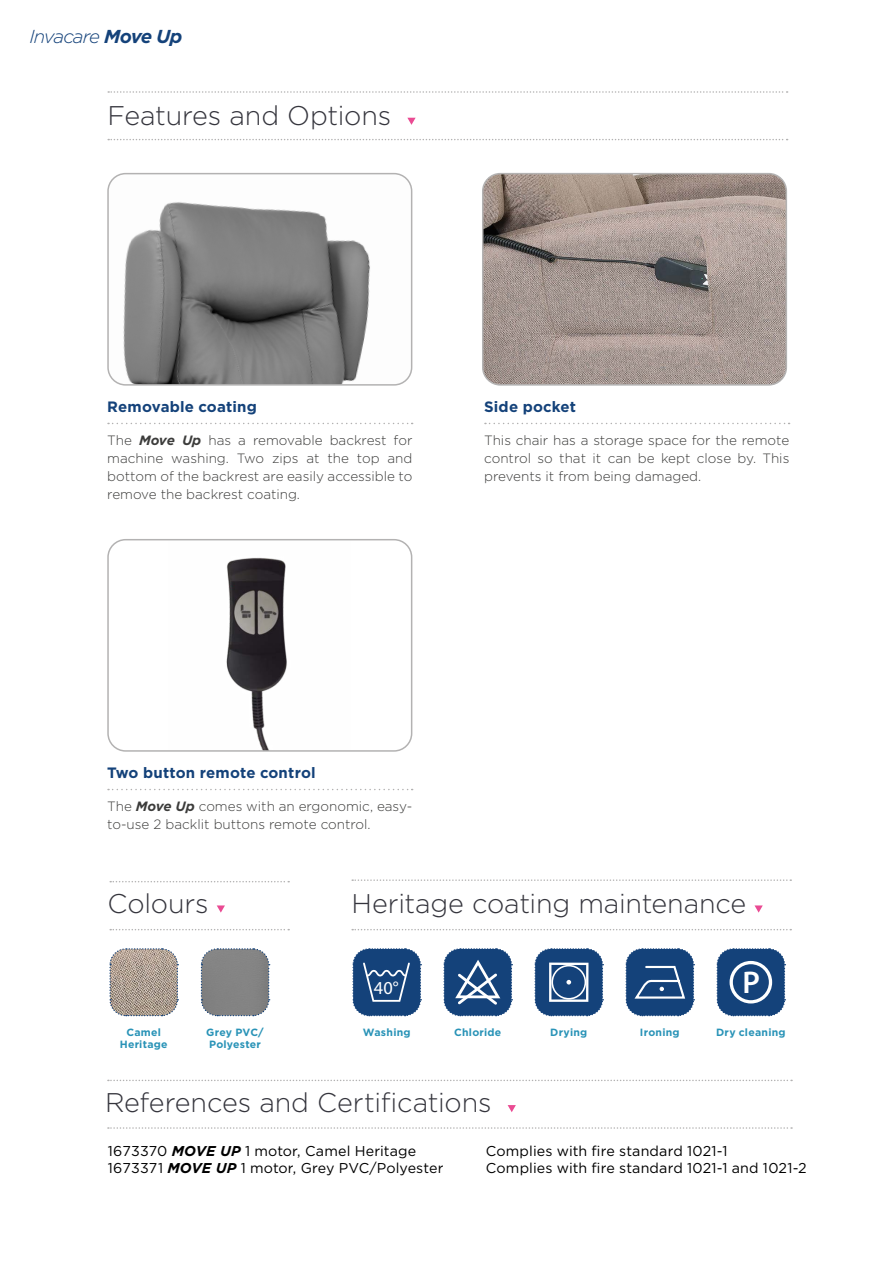
<style>
.page{position:relative;width:893px;height:1263px;background:#fff}
.page>*{position:absolute;margin:0;border:0;box-sizing:border-box;transform-origin:0 0}
.t1{font:300 27px "Gotham";letter-spacing:-.005em;color:#35353d}
.t2{font:italic 300 18.75px "Gotham";letter-spacing:-.05em;color:#14427a}
.t3{font:18.3px "Myriad Pro";color:#fff}
.t4{font:700 15px "Gotham";letter-spacing:.01em;color:#14427a}
.t5{font:14.25px "Gotham";letter-spacing:.01em;color:#000}
.t6{font:300 13.5px/18px "Gotham";color:#3c3c3b;text-align:justify}
.t7{font:700 10.5px/12.6px "Gotham";letter-spacing:.025em;color:#2993b7;text-align:center}
.s1{font-weight:700}
.s2{font-weight:700;font-style:italic}
</style>
<div class="page">
<svg style="left:110px;top:881px;width:179px;height:1px"></svg>
<svg style="left:110px;top:929px;width:179px;height:1px"></svg>
<svg style="left:217px;top:905px;width:8px;height:8px"></svg>
<svg style="left:109px;top:948px;width:70px;height:69px;background:#b1a59b"></svg>
<svg style="left:200px;top:948px;width:70px;height:69px;background:#8c8d8f"></svg>
<svg style="left:352px;top:879px;width:439px;height:2px"></svg>
<svg style="left:352px;top:929px;width:439px;height:1px"></svg>
<svg style="left:754px;top:905px;width:9px;height:8px"></svg>
<svg style="left:352px;top:948px;width:70px;height:69px;background:#3a608f"></svg>
<svg style="left:534px;top:948px;width:70px;height:69px;background:#466a96"></svg>
<svg style="left:443px;top:948px;width:70px;height:69px"></svg>
<svg style="left:625px;top:948px;width:70px;height:69px;background:#3d6391"></svg>
<svg style="left:108px;top:91px;width:680px;height:2px"></svg>
<svg style="left:108px;top:139px;width:680px;height:1px"></svg>
<svg style="left:407px;top:118px;width:9px;height:7px"></svg>
<img style="left:110px;top:175px;width:302px;height:208px">
<div style="left:107px;top:173px;width:305px;height:213px;border:2px solid #b3b2b2;border-radius:18px"></div>
<img style="left:484px;top:175px;width:301px;height:208px">
<div style="left:482px;top:173px;width:305px;height:213px;border:2px solid #b3b2b2;border-radius:18px"></div>
<svg style="left:108px;top:423px;width:305px;height:1px"></svg>
<svg style="left:485px;top:423px;width:305px;height:1px"></svg>
<img style="left:226px;top:557px;width:61px;height:192px">
<div style="left:107px;top:539px;width:305px;height:213px;border:2px solid #b3b2b2;border-radius:18px"></div>
<svg style="left:108px;top:789px;width:305px;height:1px"></svg>
<svg style="left:108px;top:1080px;width:684px;height:1px"></svg>
<svg style="left:108px;top:1127px;width:684px;height:2px"></svg>
<svg style="left:508px;top:1105px;width:8px;height:7px"></svg>
<svg style="left:716px;top:948px;width:70px;height:69px;background:#406592"></svg>
<h2 class="t2" style="left:29px;top:24px;width:155px">Invacare <span class="s1">Move Up</span></h2>
<h1 class="t1" style="left:107px;top:101px;width:285px">Features and Options</h1>
<p class="t4" style="left:107px;top:397px;width:151px">Removable coating</p>
<p class="t6" style="left:107px;top:431px;width:307px">The <span class="s2">Move Up</span> has a removable backrest for machine washing. Two zips at the top and bottom of the backrest are easily accessible to remove the backrest coating.</p>
<p class="t4" style="left:484px;top:397px;width:93px">Side pocket</p>
<p class="t6" style="left:484px;top:431px;width:307px">This chair has a storage space for the remote control so that it can be kept close by. This prevents it from being damaged.</p>
<p class="t4" style="left:107px;top:763px;width:210px">Two button remote control</p>
<p class="t6" style="left:107px;top:797px;width:307px">The <span class="s2">Move Up</span> comes with an ergonomic, easy&shy;to-use 2 backlit buttons remote control.</p>
<h1 class="t1" style="left:107px;top:888px;width:103px">Colours</h1>
<p class="t7" style="left:120px;top:1025px;width:49px">Camel<br>Heritage</p>
<p class="t7" style="left:206px;top:1025px;width:59px;text-align:left">Grey PVC/<br>Polyester</p>
<h1 class="t1" style="left:351px;top:888px;width:396px">Heritage coating maintenance</h1>
<h3 class="t3" style="left:374px;top:977px;width:26px">40°</h3>
<p class="t7" style="left:363px;top:1025px;width:49px">Washing</p>
<p class="t7" style="left:454px;top:1025px;width:49px">Chloride</p>
<p class="t7" style="left:550px;top:1025px;width:39px">Drying</p>
<p class="t7" style="left:640px;top:1025px;width:41px">Ironing</p>
<p class="t7" style="left:716px;top:1025px;width:71px">Dry cleaning</p>
<h1 class="t1" style="left:105px;top:1088px;width:388px">References and Certifications</h1>
<p class="t5" style="left:108px;top:1143px;width:310px">1673370 <span class="s2">MOVE UP</span> 1 motor, Camel Heritage</p>
<p class="t5" style="left:486px;top:1143px;width:243px">Complies with fire standard 1021-1</p>
<p class="t5" style="left:108px;top:1160px;width:337px">1673371 <span class="s2">MOVE UP</span> 1 motor, Grey PVC/Polyester</p>
<p class="t5" style="left:486px;top:1160px;width:322px">Complies with fire standard 1021-1 and 1021-2</p>
</div>
